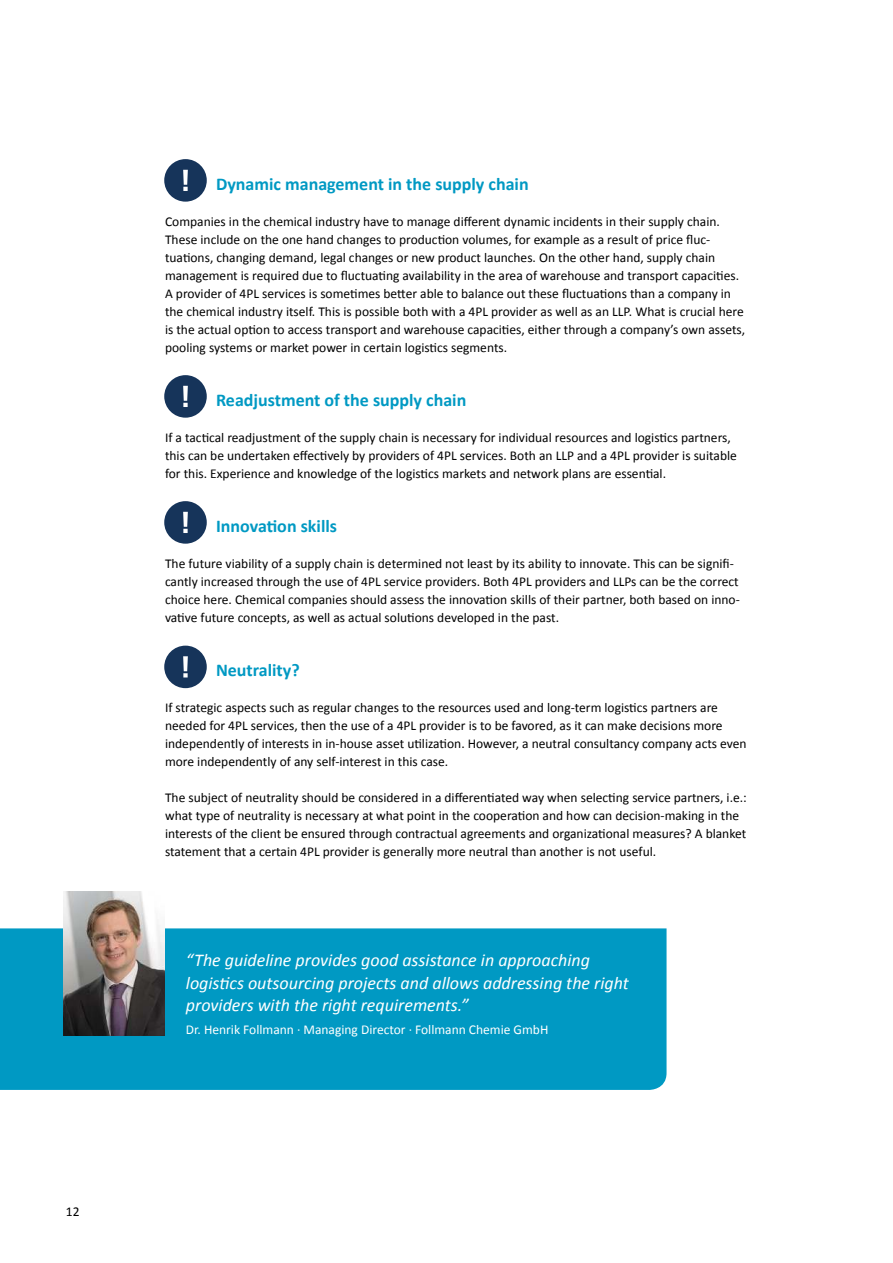
<style>
.page{position:relative;width:893px;height:1263px;background:#fff}
.page>*{position:absolute;margin:0;border:0;box-sizing:border-box;transform-origin:0 0}
.t1{font:italic 18px/22.5px "Calibri";color:#fff}
.t2{font:700 18px "Calibri";color:#0099c3}
.t3{font:13.5px/18px "Calibri";color:#000}
.t4{font:13.5px "Calibri";color:#fff}
</style>
<div class="page">
<div style="left:164px;top:375px;width:43px;height:43px;background:#16345a;border-radius:50%"></div>
<svg style="left:183px;top:386px;width:5px;height:21px"></svg>
<div style="left:164px;top:501px;width:43px;height:43px;background:#16345a;border-radius:50%"></div>
<svg style="left:183px;top:512px;width:5px;height:21px"></svg>
<div style="left:164px;top:646px;width:43px;height:42px;background:#16345a;border-radius:50%"></div>
<svg style="left:183px;top:656px;width:5px;height:21px"></svg>
<div style="left:164px;top:159px;width:43px;height:43px;background:#16345a;border-radius:50%"></div>
<svg style="left:183px;top:170px;width:5px;height:21px"></svg>
<div style="left:0;top:928px;width:666px;height:162px;background:#0099c3"></div>
<img style="left:64px;top:892px;width:100px;height:144px">
<p class="t3" style="left:66px;top:1203px;width:15px">12</p>
<h1 class="t2" style="left:216px;top:171px;width:314px">Dynamic management in the supply chain</h1>
<p class="t3" style="left:165px;top:212px;width:582px">Companies in the chemical industry have to manage different dynamic incidents in their supply chain.<br>These include on the one hand changes to production volumes, for example as a result of price fluc&shy;tuations, changing demand, legal changes or new product launches. On the other hand, supply chain management is required due to fluctuating availability in the area of warehouse and transport capacities.<br>A provider of 4PL services is sometimes better able to balance out these fluctuations than a company in the chemical industry itself. This is possible both with a 4PL provider as well as an LLP. What is crucial here is the actual option to access transport and warehouse capacities, either through a company’s own assets, pooling systems or market power in certain logistics segments.</p>
<h1 class="t2" style="left:216px;top:387px;width:252px">Readjustment of the supply chain</h1>
<p class="t3" style="left:165px;top:428px;width:573px">If a tactical readjustment of the supply chain is necessary for individual resources and logistics partners, this can be undertaken effectively by providers of 4PL services. Both an LLP and a 4PL provider is suitable for this. Experience and knowledge of the logistics markets and network plans are essential.</p>
<h1 class="t2" style="left:216px;top:513px;width:122px">Innovation skills</h1>
<p class="t3" style="left:165px;top:554px;width:576px">The future viability of a supply chain is determined not least by its ability to innovate. This can be signifi&shy;cantly increased through the use of 4PL service providers. Both 4PL providers and LLPs can be the correct choice here. Chemical companies should assess the innovation skills of their partner, both based on inno&shy;vative future concepts, as well as actual solutions developed in the past.</p>
<h1 class="t2" style="left:216px;top:657px;width:85px">Neutrality?</h1>
<p class="t3" style="left:165px;top:698px;width:583px">If strategic aspects such as regular changes to the resources used and long-term logistics partners are needed for 4PL services, then the use of a 4PL provider is to be favored, as it can make decisions more independently of interests in in-house asset utilization. However, a neutral consultancy company acts even more independently of any self-interest in this case.</p>
<p class="t3" style="left:165px;top:788px;width:583px">The subject of neutrality should be considered in a differentiated way when selecting service partners, i.e.: what type of neutrality is necessary at what point in the cooperation and how can decision-making in the interests of the client be ensured through contractual agreements and organizational measures? A blanket statement that a certain 4PL provider is generally more neutral than another is not useful.</p>
<h1 class="t1" style="left:186px;top:948px;width:444px">“The guideline provides good assistance in approaching logistics outsourcing projects and allows addressing the right providers with the right requirements.”</h1>
<p class="t4" style="left:186px;top:1020px;width:364px">Dr. Henrik Follmann · Managing Director · Follmann Chemie GmbH</p>
</div>
